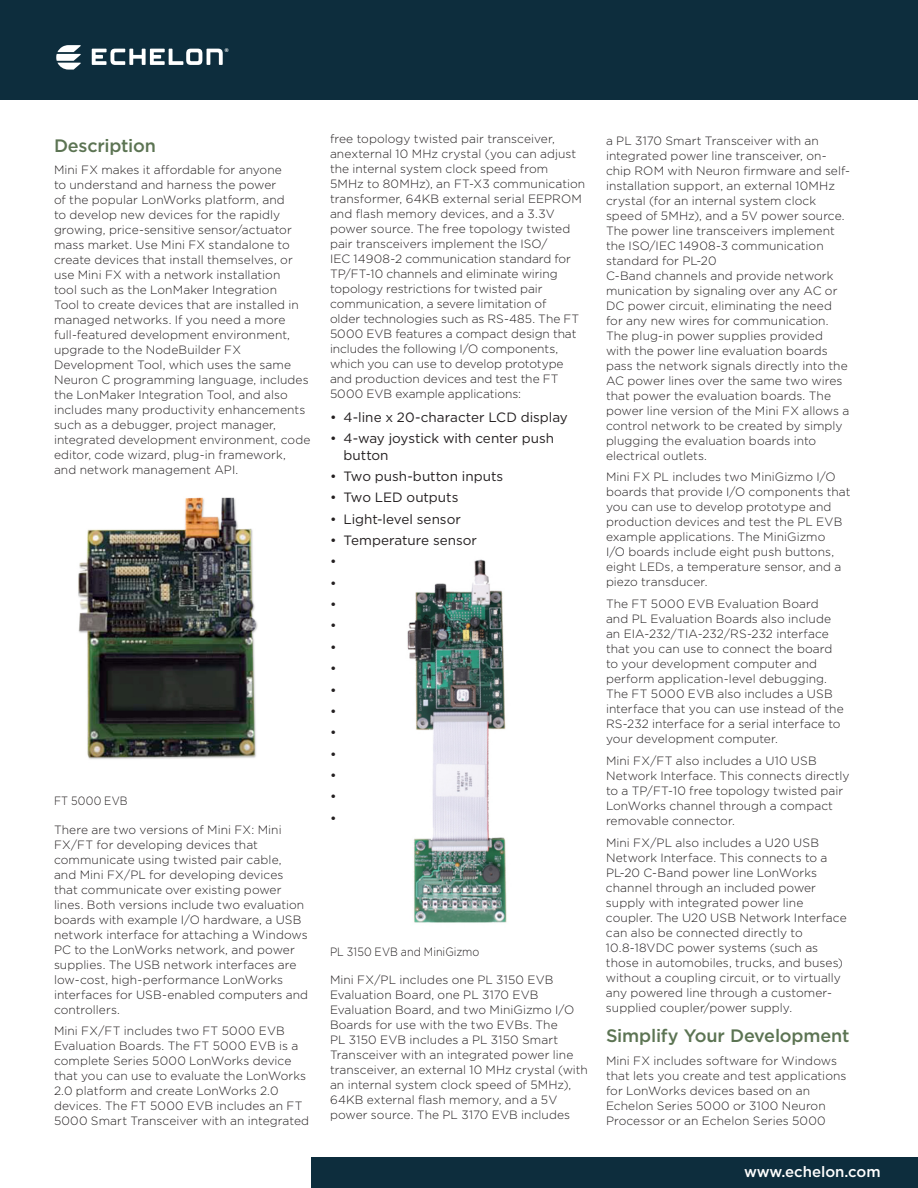
<style>
.page{position:relative;width:918px;height:1188px;background:#fff}
.page>*{position:absolute;margin:0;border:0;box-sizing:border-box;transform-origin:0 0}
.t1{font:500 18px "Gotham";letter-spacing:-.01em;color:#5c7453}
.t2{font:500 15px "Gotham";color:#fff}
.t3{font:13.5px/21.3px "Gotham";color:#231f20}
.t4{font:300 12px/15px "Gotham";letter-spacing:.005em;color:#231f20}
.t5{font:300 12px "Gotham";letter-spacing:.005em;color:#231f20;scale:.9 1}
.t6{font:700 5.1px "Helvetica";color:#fff}
</style>
<div class="page">
<div style="left:0;top:0;width:918px;height:100px;background:#0d2d3d"></div>
<svg style="left:92px;top:49px;width:131px;height:16px"></svg>
<svg style="left:56px;top:45px;width:25px;height:25px"></svg>
<div style="left:312px;top:1158px;width:606px;height:30px;background:#0d2d3d"></div>
<img style="left:78px;top:497px;width:180px;height:263px">
<img style="left:407px;top:559px;width:100px;height:364px">
<p class="t6" style="left:225px;top:48px;width:5px">®</p>
<h1 class="t1" style="left:54px;top:137px;width:103px">Description</h1>
<p class="t4" style="left:54px;top:163px;width:258px">Mini FX makes it affordable for anyone<br>to understand and harness the power<br>of the popular LonWorks platform, and<br>to develop new devices for the rapidly growing, price-sensitive sensor/actuator mass market. Use Mini FX standalone to create devices that install themselves, or use Mini FX with a network installation<br>tool such as the LonMaker Integration<br>Tool to create devices that are installed in managed networks. If you need a more full-featured development environment, upgrade to the NodeBuilder FX Development Tool, which uses the same Neuron C programming language, includes the LonMaker Integration Tool, and also includes many productivity enhancements such as a debugger, project manager, integrated development environment, code editor, code wizard, plug-in framework, and network management API.</p>
<p class="t5" style="left:54px;top:796px;width:83px">FT 5000 EVB</p>
<p class="t4" style="left:54px;top:823px;width:256px">There are two versions of Mini FX: Mini FX/FT for developing devices that communicate using twisted pair cable,<br>and Mini FX/PL for developing devices that communicate over existing power lines. Both versions include two evaluation boards with example I/O hardware, a USB network interface for attaching a Windows PC to the LonWorks network, and power supplies. The USB network interfaces are low-cost, high-performance LonWorks interfaces for USB-enabled computers and controllers.</p>
<p class="t4" style="left:54px;top:1024px;width:257px">Mini FX/FT includes two FT 5000 EVB Evaluation Boards. The FT 5000 EVB is a complete Series 5000 LonWorks device that you can use to evaluate the LonWorks 2.0 platform and create LonWorks 2.0 devices. The FT 5000 EVB includes an FT 5000 Smart Transceiver with an integrated</p>
<p class="t4" style="left:330px;top:132px;width:257px">free topology twisted pair transceiver, anexternal 10 MHz crystal (you can adjust the internal system clock speed from<br>5MHz to 80MHz), an FT-X3 communication transformer, 64KB external serial EEPROM and flash memory devices, and a 3.3V power source. The free topology twisted pair transceivers implement the ISO/<br>IEC 14908-2 communication standard for TP/FT-10 channels and eliminate wiring topology restrictions for twisted pair communication, a severe limitation of<br>older technologies such as RS-485. The FT 5000 EVB features a compact design that includes the following I/O components, which you can use to develop prototype and production devices and test the FT 5000 EVB example applications:</p>
<p class="t3" style="left:330px;top:406px;width:239px">• 4-line x 20-character LCD display</p>
<p class="t3" style="left:344px;top:430px;width:212px;line-height:16.5px;text-indent:-14px">• 4-way joystick with center push button</p>
<p class="t3" style="left:330px;top:465px;width:175px">• Two push-button inputs</p>
<p class="t3" style="left:330px;top:487px;width:130px">• Two LED outputs</p>
<p class="t3" style="left:330px;top:508px;width:132px">• Light-level sensor</p>
<p class="t3" style="left:330px;top:529px;width:149px">• Temperature sensor •<br>•<br>•<br>•<br>•<br>•<br>•<br>•<br>•<br>•<br>•<br>•<br>•</p>
<p class="t5" style="left:330px;top:946px;width:168px">PL 3150 EVB and MiniGizmo</p>
<p class="t4" style="left:330px;top:973px;width:259px">Mini FX/PL includes one PL 3150 EVB Evaluation Board, one PL 3170 EVB Evaluation Board, and two MiniGizmo I/O Boards for use with the two EVBs. The<br>PL 3150 EVB includes a PL 3150 Smart Transceiver with an integrated power line transceiver, an external 10 MHz crystal (with an internal system clock speed of 5MHz), 64KB external flash memory, and a 5V power source. The PL 3170 EVB includes</p>
<p class="t4" style="left:606px;top:134px;width:245px">a PL 3170 Smart Transceiver with an integrated power line transceiver, on&shy;chip ROM with Neuron firmware and self&shy;installation support, an external 10MHz crystal (for an internal system clock speed of 5MHz), and a 5V power source.<br>The power line transceivers implement the ISO/IEC 14908-3 communication standard for PL-20<br>C-Band channels and provide network munication by signaling over any AC or DC power circuit, eliminating the need for any new wires for communication.<br>The plug-in power supplies provided with the power line evaluation boards pass the network signals directly into the AC power lines over the same two wires that power the evaluation boards. The power line version of the Mini FX allows a control network to be created by simply plugging the evaluation boards into electrical outlets.</p>
<p class="t4" style="left:606px;top:470px;width:246px">Mini FX PL includes two MiniGizmo I/O boards that provide I/O components that you can use to develop prototype and production devices and test the PL EVB example applications. The MiniGizmo<br>I/O boards include eight push buttons, eight LEDs, a temperature sensor, and a piezo transducer.</p>
<p class="t4" style="left:606px;top:597px;width:239px">The FT 5000 EVB Evaluation Board and PL Evaluation Boards also include an EIA-232/TIA-232/RS-232 interface that you can use to connect the board to your development computer and perform application-level debugging.<br>The FT 5000 EVB also includes a USB interface that you can use instead of the RS-232 interface for a serial interface to your development computer.</p>
<p class="t4" style="left:606px;top:754px;width:245px">Mini FX/FT also includes a U10 USB Network Interface. This connects directly to a TP/FT-10 free topology twisted pair LonWorks channel through a compact removable connector.</p>
<p class="t4" style="left:606px;top:836px;width:242px">Mini FX/PL also includes a U20 USB Network Interface. This connects to a PL-20 C-Band power line LonWorks channel through an included power supply with integrated power line coupler. The U20 USB Network Interface can also be connected directly to 10.8-18VDC power systems (such as those in automobiles, trucks, and buses) without a coupling circuit, or to virtually any powered line through a customer&shy;supplied coupler/power supply.</p>
<h1 class="t1" style="left:606px;top:1028px;width:245px">Simplify Your Development</h1>
<p class="t4" style="left:606px;top:1054px;width:242px">Mini FX includes software for Windows that lets you create and test applications for LonWorks devices based on an Echelon Series 5000 or 3100 Neuron Processor or an Echelon Series 5000</p>
<p class="t2" style="left:744px;top:1165px;width:138px">www.echelon.com</p>
</div>
